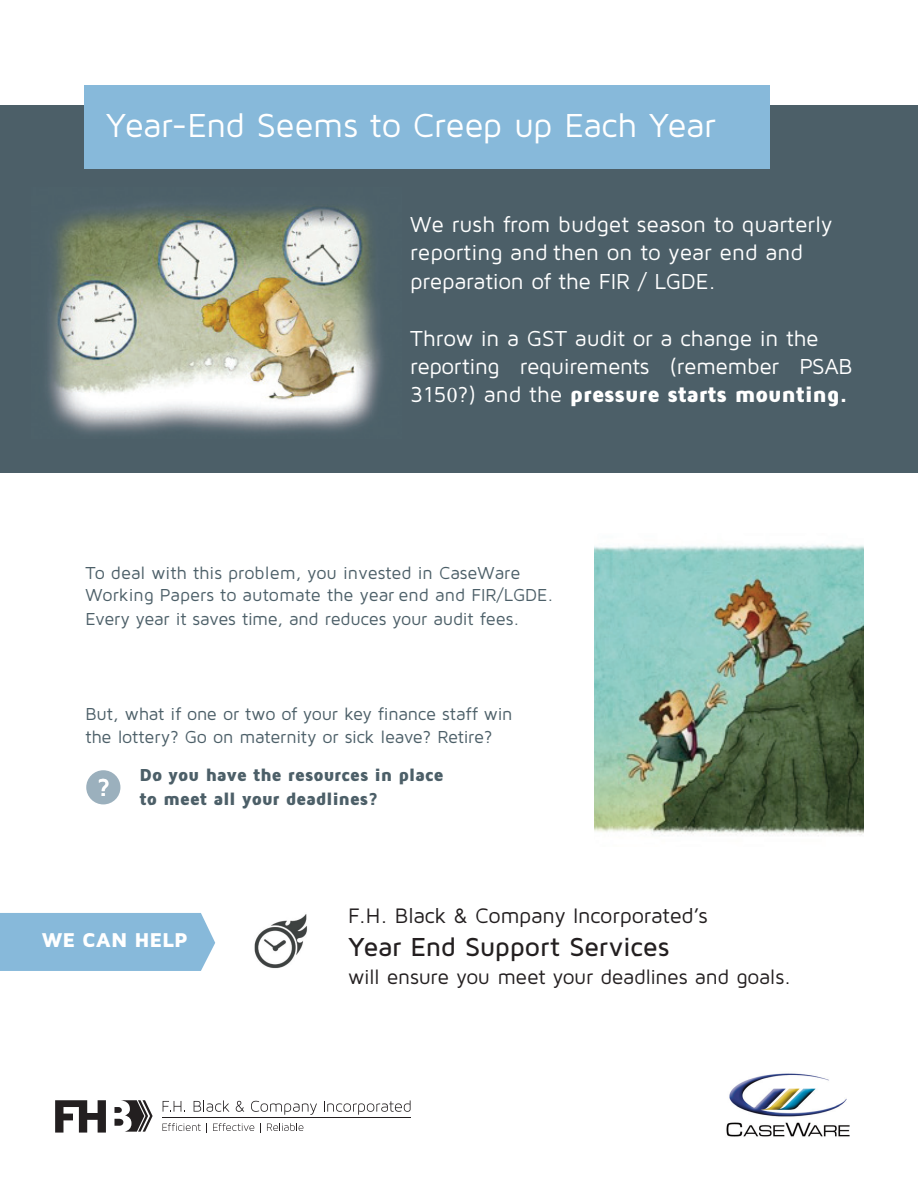
<style>
.page{position:relative;width:918px;height:1188px;background:#fff}
.page>*{position:absolute;margin:0;border:0;box-sizing:border-box;transform-origin:0 0}
.t1{font:34.5px "Maven Pro";letter-spacing:-.015em;color:#fff}
.t2{font:500 27px "Maven Pro";letter-spacing:-.015em;color:#231f20}
.t3{font:700 25.5px "Maven Pro";color:#fff}
.t4{font:22.5px/28.5px "Maven Pro";letter-spacing:-.01em;color:#fff}
.t5{font:21.75px "Maven Pro";letter-spacing:-.015em;color:#231f20}
.t6{font:21px "Maven Pro";letter-spacing:-.015em;color:#231f20}
.t7{font:900 20.7px "Maven Pro";color:#fff}
.t8{font:18px/23.4px "Maven Pro";letter-spacing:-.005em;color:#4c5f68}
.t9{font:900 18px/23.4px "Maven Pro";letter-spacing:-.015em;color:#4c5f68}
.s1{font-family:"Minion Pro"}
.s2{font-weight:900}
</style>
<div class="page">
<img style="left:594px;top:544px;width:270px;height:292px">
<div style="left:0;top:105px;width:918px;height:368px;background:#4c5f68"></div>
<img style="left:47px;top:205px;width:335px;height:228px">
<img style="left:254px;top:914px;width:54px;height:55px">
<svg style="left:86px;top:770px;width:35px;height:35px"></svg>
<div style="left:86px;top:770px;width:34px;height:34px;background:#9bb0bd;border-radius:50%"></div>
<svg style="left:163px;top:1101px;width:22px;height:11px"></svg>
<svg style="left:194px;top:1100px;width:35px;height:12px"></svg>
<svg style="left:236px;top:1101px;width:8px;height:11px"></svg>
<svg style="left:251px;top:1101px;width:66px;height:14px"></svg>
<svg style="left:324px;top:1100px;width:87px;height:15px"></svg>
<hr style="left:162px;top:1117px;width:249px;height:1px;background:#231f20">
<svg style="left:163px;top:1123px;width:44px;height:9px"></svg>
<svg style="left:213px;top:1123px;width:41px;height:8px"></svg>
<svg style="left:267px;top:1123px;width:36px;height:8px"></svg>
<svg style="left:55px;top:1100px;width:98px;height:33px"></svg>
<img style="left:726px;top:1073px;width:124px;height:64px">
<div style="left:0;top:913px;width:215px;height:58px;background:#87b9da"></div>
<div style="left:84px;top:85px;width:686px;height:84px;background:#87b9da"></div>
<h1 class="t1" style="left:106px;top:113px;width:611px">Year-End Seems to Creep up Each Year</h1>
<p class="t4" style="left:410px;top:213px;width:424px">We rush from budget season to quarterly reporting and then on to year end and preparation of the FIR / LGDE.</p>
<p class="t4" style="left:410px;top:326px;width:444px;line-height:28px">Throw in a GST audit or a change in the reporting requirements (remember PSAB<br>315<span class="s1">0</span>?) and the <span class="s2">pressure starts mounting.</span></p>
<p class="t8" style="left:86px;top:562px;width:469px">To deal with this problem, you invested in CaseWare<br>Working Papers to automate the year end and FIR/LGDE.<br>Every year it saves time, and reduces your audit fees.</p>
<p class="t8" style="left:86px;top:704px;width:429px">But, what if one or two of your key finance staff win the lottery? Go on maternity or sick leave? Retire?</p>
<p class="t9" style="left:140px;top:765px;width:306px">Do you have the resources in place to meet all your deadlines?</p>
<h3 class="t3" style="left:97px;top:773px;width:14px">?</h3>
<p class="t7" style="left:42px;top:932px;width:147px">WE CAN HELP</p>
<p class="t5" style="left:348px;top:908px;width:361px">F.H. Black &amp; Company Incorporated’s</p>
<h2 class="t2" style="left:348px;top:931px;width:323px">Year End Support Services</h2>
<p class="t6" style="left:348px;top:970px;width:444px">will ensure you meet your deadlines and goals.</p>
</div>
